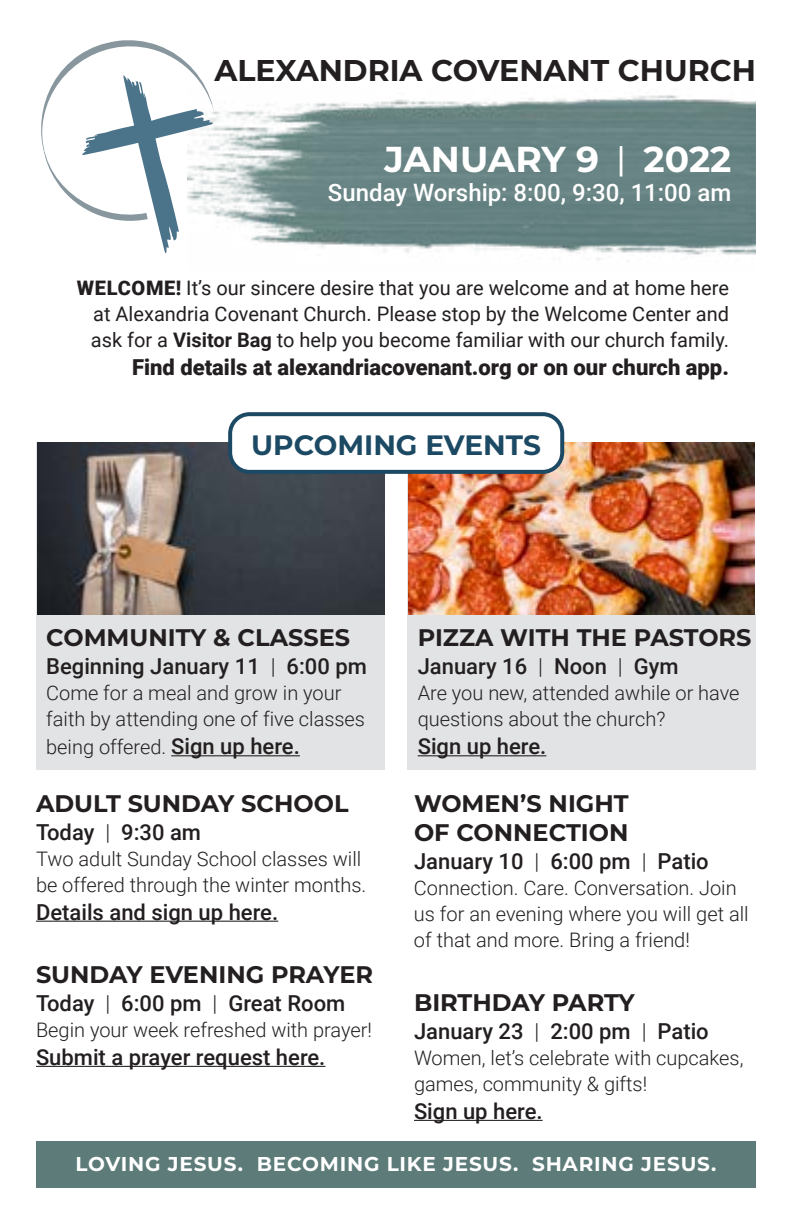
<style>
.page{position:relative;width:792px;height:1224px;background:#fff}
.page>*{position:absolute;margin:0;border:0;box-sizing:border-box;transform-origin:0 0}
.t1{font:700 36px "Montserrat";color:#fff}
.t2{font:700 30px "Montserrat";color:#231f20}
.t3{font:700 28px "Montserrat";color:#1c4963}
.t4{font:700 24px/29.6px "Montserrat";color:#231f20}
.t5{font:500 24px "Roboto";color:#fff}
.t6{font:500 22px "Roboto";color:#231f20}
.t7{font:900 22px "Roboto";color:#231f20}
.t8{font:300 20px/26px "Roboto";color:#231f20}
.t9{font:20px/26px "Roboto";color:#231f20;text-align:justify}
.t10{font:700 20px "Montserrat";letter-spacing:.04em;color:#fff}
.s1{font-family:"Roboto";font-weight:400}
.s2{font-weight:900}
.s3{font-weight:700}
.s4{font-weight:300}
.s5{font-weight:500;font-size:22px}
</style>
<div class="page">
<hr style="left:36px;top:921px;width:242px;height:1px;background:#231f20">
<hr style="left:36px;top:1066px;width:289px;height:1px;background:#231f20">
<hr style="left:414px;top:1120px;width:129px;height:1px;background:#231f20">
<img style="left:215px;top:95px;width:541px;height:165px">
<div style="left:408px;top:443px;width:348px;height:327px;background:#e1e3e4"></div>
<img style="left:409px;top:443px;width:346px;height:171px">
<hr style="left:418px;top:755px;width:128px;height:1px;background:#231f20">
<div style="left:36px;top:443px;width:348px;height:327px;background:#e1e3e4"></div>
<img style="left:37px;top:443px;width:347px;height:171px">
<hr style="left:171px;top:755px;width:129px;height:1px;background:#231f20">
<div style="left:36px;top:1142px;width:720px;height:46px;background:#5c7b79"></div>
<svg style="left:41px;top:40px;width:174px;height:214px"></svg>
<div style="left:230px;top:414px;width:332px;height:58px;background:#fff;border-radius:19px"></div>
<div style="left:228px;top:412px;width:336px;height:62px;border:4px solid #1c4963;border-radius:19px"></div>
<h2 class="t2" style="left:214px;top:49px;width:543px">ALEXANDRIA COVENANT CHURCH</h2>
<h1 class="t1" style="left:384px;top:134px;width:349px">JANUARY 9 <span class="s1">|</span> 2022</h1>
<p class="t5" style="left:328px;top:176px;width:405px">Sunday Worship: 8:00, 9:30, 11:00 am</p>
<p class="t9" style="left:91px;top:274px;width:640px;text-indent:-14px"><span class="s2">WELCOME!</span> It’s our sincere desire that you are welcome and at home here at Alexandria Covenant Church. Please stop by the Welcome Center and ask for a <span class="s3">Visitor Bag</span> to help you become familiar with our church family.</p>
<p class="t7" style="left:132px;top:352px;width:598px">Find details at alexandriacovenant.org or on our church app.</p>
<h3 class="t3" style="left:251px;top:425px;width:291px">UPCOMING EVENTS</h3>
<p class="t4" style="left:46px;top:622px;width:305px">COMMUNITY &amp; CLASSES</p>
<p class="t6" style="left:46px;top:651px;width:322px">Beginning January 11 <span class="s4">|</span> 6:00 pm</p>
<p class="t8" style="left:46px;top:679px;width:320px">Come for a meal and grow in your faith by attending one of five classes</p>
<p class="t8" style="left:46px;top:733px;width:255px">being offered. <span class="s5">Sign up here.</span></p>
<p class="t4" style="left:36px;top:787px;width:314px">ADULT SUNDAY SCHOOL</p>
<p class="t6" style="left:36px;top:816px;width:167px">Today <span class="s4">|</span> 9:30 am</p>
<p class="t8" style="left:36px;top:845px;width:332px">Two adult Sunday School classes will be offered through the winter months.</p>
<p class="t6" style="left:36px;top:896px;width:244px">Details and sign up here.</p>
<p class="t4" style="left:36px;top:958px;width:339px">SUNDAY EVENING PRAYER</p>
<p class="t6" style="left:36px;top:988px;width:311px">Today <span class="s4">|</span> 6:00 pm <span class="s4">|</span> Great Room</p>
<p class="t8" style="left:36px;top:1016px;width:338px">Begin your week refreshed with prayer!</p>
<p class="t6" style="left:36px;top:1042px;width:291px">Submit a prayer request here.</p>
<p class="t4" style="left:418px;top:622px;width:335px">PIZZA WITH THE PASTORS</p>
<p class="t6" style="left:418px;top:651px;width:262px">January 16 <span class="s4">|</span> Noon <span class="s4">|</span> Gym</p>
<p class="t8" style="left:418px;top:679px;width:323px">Are you new, attended awhile or have questions about the church?</p>
<p class="t6" style="left:418px;top:731px;width:130px">Sign up here.</p>
<p class="t4" style="left:414px;top:787px;width:216px">WOMEN’S NIGHT<br>OF CONNECTION</p>
<p class="t6" style="left:414px;top:846px;width:296px">January 10 <span class="s4">|</span> 6:00 pm <span class="s4">|</span> Patio</p>
<p class="t8" style="left:414px;top:874px;width:336px">Connection. Care. Conversation. Join us for an evening where you will get all of that and more. Bring a friend!</p>
<p class="t4" style="left:414px;top:986px;width:222px">BIRTHDAY PARTY</p>
<p class="t6" style="left:414px;top:1016px;width:296px">January 23 <span class="s4">|</span> 2:00 pm <span class="s4">|</span> Patio</p>
<p class="t8" style="left:414px;top:1044px;width:331px">Women, let’s celebrate with cupcakes, games, community &amp; gifts!</p>
<p class="t6" style="left:414px;top:1096px;width:130px">Sign up here.</p>
<p class="t10" style="left:76px;top:1150px;width:642px">LOVING JESUS. BECOMING LIKE JESUS. SHARING JESUS.</p>
</div>
